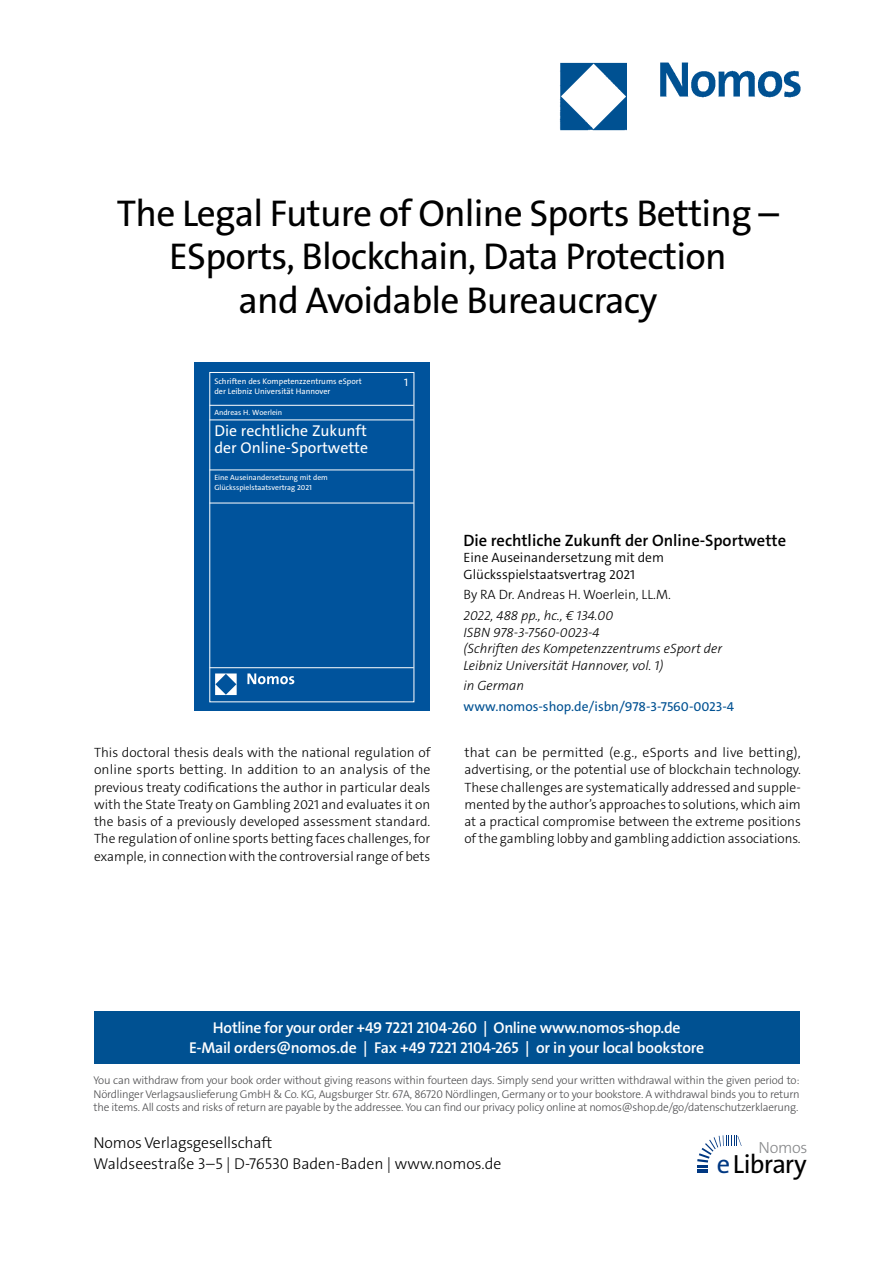
<style>
.page{position:relative;width:893px;height:1263px;background:#fff}
.page>*{position:absolute;margin:0;border:0;box-sizing:border-box;transform-origin:0 0}
.t1{font:37.5px/43.5px "The Sans Os F";letter-spacing:-.02em;color:#000;text-align:center}
.t2{font:26.4px "The Sans Os F";letter-spacing:-.03em;color:#000}
.t3{font:600 16.5px "The Sans C5";color:#000}
.t4{font:300 16.2px "The Sans Os F";letter-spacing:-.02em;color:#87888a}
.t5{font:600 15.75px/21px "The Sans Os F";letter-spacing:-.02em;color:#fff;text-align:center}
.t6{font:300 15.75px/21px "The Sans Os F";color:#000}
.t7{font:15.75px/16.8px "The Sans C5";color:#fff}
.t8{font:300 13.5px/17.2px "The Sans C5";color:#000;text-align:justify}
.t9{font:italic 300 13.5px/16.5px "The Sans C5";color:#000}
.t10{font:300 13.5px/16.5px "The Sans C5";color:#000}
.t11{font:13.5px "The Sans C5";color:#005192}
.t12{font:300 11.25px/13.5px "The Sans Os F";letter-spacing:-.02em;color:#4b4b4d;text-align:justify}
.t13{font:10.8px "The Sans C5";color:#fff}
.t14{font:8.1px/9.8px "The Sans C5";color:#fff}
.t15{font:7.65px/9.1px "The Sans C5";color:#fff}
.s1{color:#003882}
</style>
<div class="page">
<div style="left:94px;top:1011px;width:705px;height:52px;background:#005192"></div>
<svg style="left:697px;top:1135px;width:45px;height:38px"></svg>
<img style="left:559px;top:62px;width:242px;height:69px">
<div style="left:194px;top:362px;width:236px;height:349px;background:#00539c"></div>
<hr style="left:210px;top:405px;width:204px;height:1px;background:#fff">
<hr style="left:210px;top:470px;width:204px;height:1px;background:#fff">
<hr style="left:210px;top:503px;width:204px;height:1px;background:#fff">
<hr style="left:210px;top:667px;width:204px;height:1px;background:#fff">
<svg style="left:247px;top:673px;width:47px;height:11px"></svg>
<svg style="left:215px;top:673px;width:22px;height:22px"></svg>
<hr style="left:210px;top:420px;width:204px;height:1px;background:#fff">
<h1 class="t1" style="left:117px;top:195px;width:664px">The Legal Future of Online Sports Betting –<br>ESports, Blockchain, Data Protection<br>and Avoidable Bureaucracy</h1>
<p class="t14" style="left:214px;top:377px;width:149px">Schriften des Kompetenzzentrums eSport der Leibniz Universität Hannover</p>
<p class="t13" style="left:404px;top:376px;width:5px">1</p>
<p class="t15" style="left:214px;top:408px;width:69px">Andreas H. Woerlein</p>
<p class="t7" style="left:214px;top:423px;width:155px">Die rechtliche Zukunft der Online-Sportwette</p>
<p class="t15" style="left:214px;top:473px;width:115px">Eine Auseinandersetzung mit dem<br>Glücksspielstaatsvertrag 2021</p>
<p class="t3" style="left:463px;top:529px;width:324px">Die rechtliche Zukunft der Online-Sportwette</p>
<p class="t10" style="left:463px;top:549px;width:202px">Eine Auseinandersetzung mit dem<br>Glücksspielstaatsvertrag 2021</p>
<p class="t8" style="left:463px;top:586px;width:209px">By RA Dr. Andreas H. Woerlein, LL.M.</p>
<p class="t9" style="left:463px;top:607px;width:260px">2022, 488 pp., hc., € 134.00<br>ISBN 978-3-7560-0023-4<br>(Schriften des Kompetenzzentrums eSport der Leibniz Universität Hannover, vol. 1)</p>
<p class="t9" style="left:463px;top:678px;width:62px">in German</p>
<p class="t11" style="left:463px;top:698px;width:272px">www.nomos-shop.de/isbn/978-3-7560-0023-4</p>
<p class="t8" style="left:94px;top:744px;width:338px">This doctoral thesis deals with the national regulation of online sports betting. In addition to an analysis of the previous treaty codifications the author in particular deals with the State Treaty on Gambling 2021 and evaluates it on the basis of a previously developed assessment standard.<br>The regulation of online sports betting faces challenges, for example, in connection with the controversial range of bets</p>
<p class="t8" style="left:464px;top:744px;width:338px">that can be permitted (e.g., eSports and live betting), advertising, or the potential use of blockchain technology.<br>These challenges are systematically addressed and supple&shy;mented by the author’s approaches to solutions, which aim at a practical compromise between the extreme positions of the gambling lobby and gambling addiction associations.</p>
<p class="t5" style="left:189px;top:1017px;width:517px">Hotline for your order +49 7221 2104-260 | Online www.nomos-shop.de<br>E-Mail orders@nomos.de | Fax +49 7221 2104-265 | or in your local bookstore</p>
<p class="t12" style="left:94px;top:1074px;width:708px">You can withdraw from your book order without giving reasons within fourteen days. Simply send your written withdrawal within the given period to:<br>Nördlinger Verlagsauslieferung GmbH &amp; Co. KG, Augsburger Str. 67A, 86720 Nördlingen, Germany or to your bookstore. A withdrawal binds you to return the items. All costs and risks of return are payable by the addressee. You can find our privacy policy online at nomos@shop.de/go/datenschutzerklaerung.</p>
<p class="t6" style="left:94px;top:1133px;width:409px">Nomos Verlagsgesellschaft<br>Waldseestraße 3–5 | D-76530 Baden-Baden | www.nomos.de</p>
<p class="t4" style="left:758px;top:1137px;width:51px">Nomos</p>
<h2 class="t2" style="left:717px;top:1153px;width:91px"><span class="s1">e</span>Library</h2>
</div>
